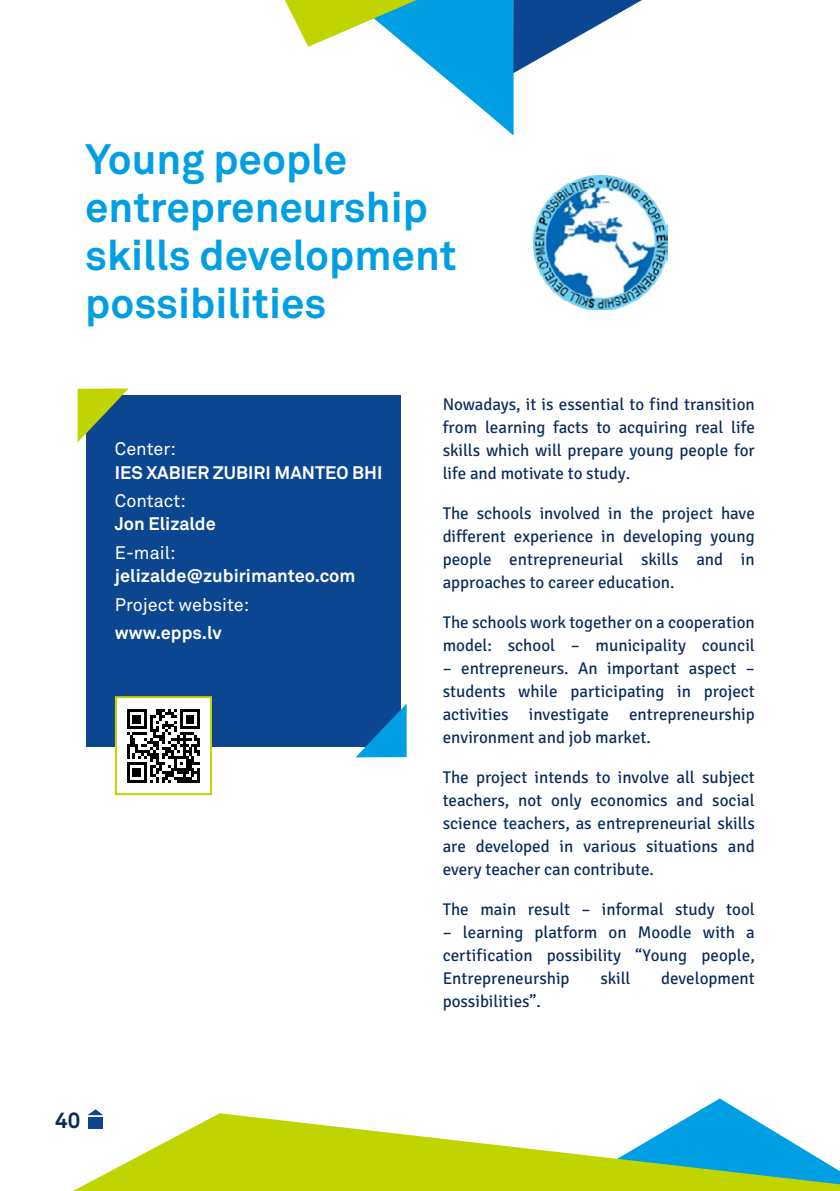
<style>
.page{position:relative;width:840px;height:1191px;background:#fff}
.page>*{position:absolute;margin:0;border:0;box-sizing:border-box;transform-origin:0 0}
.t1{font:700 42px/48px "Akkurat";color:#009fe3}
.t2{font:700 22px "Akkurat";color:#082a5a}
.t3{font:700 18px "Akkurat";color:#fff}
.t4{font:18px "Akkurat";color:#fff}
.t5{font:17px/23px "Signika Negative";color:#082a5a;text-align:justify}
</style>
<div class="page">
<svg style="left:695px;top:1098px;width:49px;height:15px"></svg>
<svg style="left:73px;top:1113px;width:766px;height:78px;fill:#c0d400"></svg>
<svg style="left:285px;top:0;width:357px;height:136px"></svg>
<svg style="left:87px;top:1109px;width:16px;height:6px"></svg>
<div style="left:88px;top:1117px;width:14px;height:11px;background:#0c4691"></div>
<div style="left:85px;top:395px;width:315px;height:352px;background:#0c4691"></div>
<svg style="left:77px;top:388px;width:52px;height:54px"></svg>
<svg style="left:356px;top:703px;width:51px;height:54px"></svg>
<div style="left:116px;top:697px;width:95px;height:97px;background:#fff"></div>
<svg style="left:127px;top:709px;width:73px;height:73px"></svg>
<div style="left:115px;top:696px;width:97px;height:99px;border:2px solid #c3d200"></div>
<img style="left:533px;top:176px;width:133px;height:133px">
<h1 class="t1" style="left:85px;top:136px;width:373px">Young people entrepreneurship skills development possibilities</h1>
<p class="t4" style="left:115px;top:438px;width:62px">Center:</p>
<p class="t3" style="left:115px;top:461px;width:269px">IES XABIER ZUBIRI MANTEO BHI</p>
<p class="t4" style="left:115px;top:490px;width:72px">Contact:</p>
<p class="t3" style="left:115px;top:512px;width:102px">Jon Elizalde</p>
<p class="t4" style="left:115px;top:542px;width:62px">E-mail:</p>
<p class="t3" style="left:115px;top:564px;width:242px">jelizalde@zubirimanteo.com</p>
<p class="t4" style="left:115px;top:594px;width:136px">Project website:</p>
<p class="t3" style="left:115px;top:621px;width:108px">www.epps.lv</p>
<p class="t2" style="left:55px;top:1106px;width:27px">40</p>
<p class="t5" style="left:442px;top:393px;width:313px">Nowadays, it is essential to find transition from learning facts to acquiring real life skills which will prepare young people for life and motivate to study.</p>
<p class="t5" style="left:442px;top:502px;width:313px">The schools involved in the project have different experience in developing young people entrepreneurial skills and in approaches to career education.</p>
<p class="t5" style="left:442px;top:611px;width:313px">The schools work together on a cooperation model: school – municipality council</p>
<p class="t5" style="left:442px;top:657px;width:313px">– entrepreneurs. An important aspect – students while participating in project activities investigate entrepreneurship environment and job market.</p>
<p class="t5" style="left:442px;top:766px;width:313px">The project intends to involve all subject teachers, not only economics and social science teachers, as entrepreneurial skills are developed in various situations and every teacher can contribute.</p>
<p class="t5" style="left:442px;top:898px;width:313px">The main result – informal study tool</p>
<p class="t5" style="left:442px;top:921px;width:313px">– learning platform on Moodle with a certification possibility “Young people, Entrepreneurship</p>
<p class="t5" style="left:600px;top:967px;width:32px">skill</p>
<p class="t5" style="left:660px;top:967px;width:95px">development</p>
<p class="t5" style="left:442px;top:990px;width:100px">possibilities”.</p>
</div>
